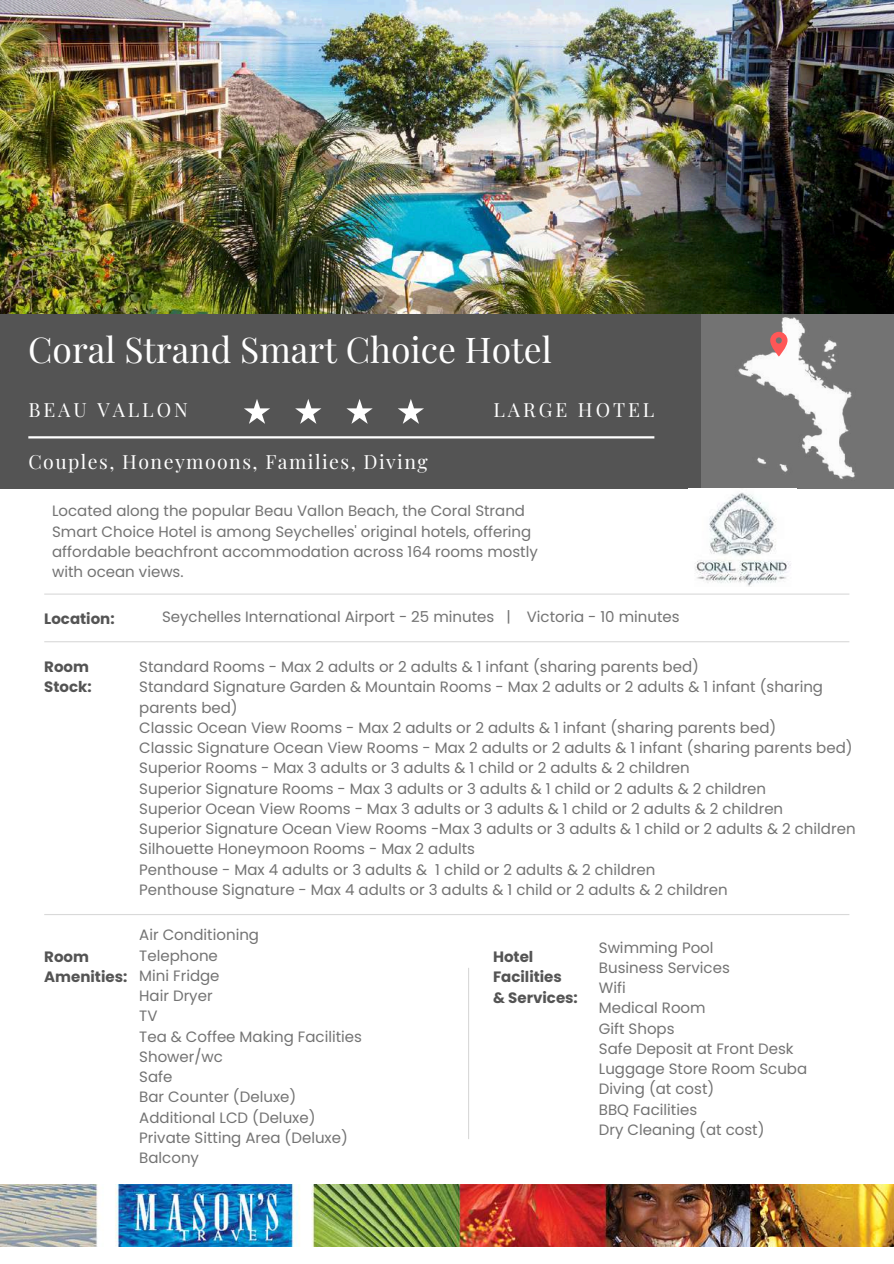
<style>
.page{position:relative;width:894px;height:1264px;background:#fff}
.page>*{position:absolute;margin:0;border:0;box-sizing:border-box;transform-origin:0 0}
.t1{font:35.4px "Playfair Display";color:#fff}
.t2{font:19.5px "Playfair Display";letter-spacing:.075em;color:#fff}
.t3{font:19.5px "Playfair Display";letter-spacing:.15em;color:#fff}
.t4{font:15px/20.2px "Poppins";color:#737373}
.t5{font:700 15px/20.2px "Poppins";color:#545454}
</style>
<div class="page">
<img style="left:0;top:1184px;width:893px;height:62px">
<div style="left:0;top:309px;width:700px;height:179px;background:#545454"></div>
<div style="left:700px;top:309px;width:193px;height:179px;background:#737373"></div>
<hr style="left:28px;top:436px;width:626px;height:2px;background:#fff">
<img style="left:729px;top:313px;width:135px;height:166px">
<svg style="left:770px;top:332px;width:16px;height:24px"></svg>
<hr style="left:44px;top:593px;width:805px;height:1px;background:#d9d9d9">
<hr style="left:44px;top:641px;width:805px;height:1px;background:#d9d9d9">
<hr style="left:44px;top:914px;width:805px;height:1px;background:#d9d9d9">
<hr style="left:468px;top:967px;width:1px;height:172px;background:#d9d9d9">
<img style="left:0;top:0;width:893px;height:313px">
<img style="left:694px;top:492px;width:97px;height:94px">
<svg style="left:244px;top:399px;width:26px;height:25px"></svg>
<svg style="left:295px;top:399px;width:26px;height:25px"></svg>
<svg style="left:346px;top:399px;width:26px;height:25px"></svg>
<svg style="left:398px;top:399px;width:26px;height:25px"></svg>
<h1 class="t1" style="left:28px;top:325px;width:525px">Coral Strand Smart Choice Hotel</h1>
<h2 class="t3" style="left:28px;top:396px;width:161px">BEAU VALLON</h2>
<h2 class="t2" style="left:28px;top:448px;width:401px">Couples, Honeymoons, Families, Diving</h2>
<h2 class="t3" style="left:493px;top:396px;width:162px">LARGE HOTEL</h2>
<p class="t4" style="left:52px;top:501px;width:487px">Located along the popular Beau Vallon Beach, the Coral Strand Smart Choice Hotel is among Seychelles' original hotels, offering affordable beachfront accommodation across 164 rooms mostly with ocean views.</p>
<p class="t5" style="left:44px;top:608px;width:72px">Location:</p>
<p class="t4" style="left:162px;top:607px;width:519px">Seychelles International Airport - 25 minutes | Victoria - 10 minutes</p>
<p class="t5" style="left:44px;top:656px;width:49px">Room<br>Stock:</p>
<p class="t4" style="left:139px;top:656px;width:717px">Standard Rooms - Max 2 adults or 2 adults &amp; 1 infant (sharing parents bed)<br>Standard Signature Garden &amp; Mountain Rooms - Max 2 adults or 2 adults &amp; 1 infant (sharing parents bed)<br>Classic Ocean View Rooms - Max 2 adults or 2 adults &amp; 1 infant (sharing parents bed)<br>Classic Signature Ocean View Rooms - Max 2 adults or 2 adults &amp; 1 infant (sharing parents bed)<br>Superior Rooms - Max 3 adults or 3 adults &amp; 1 child or 2 adults &amp; 2 children<br>Superior Signature Rooms - Max 3 adults or 3 adults &amp; 1 child or 2 adults &amp; 2 children<br>Superior Ocean View Rooms - Max 3 adults or 3 adults &amp; 1 child or 2 adults &amp; 2 children<br>Superior Signature Ocean View Rooms -Max 3 adults or 3 adults &amp; 1 child or 2 adults &amp; 2 children Silhouette Honeymoon Rooms - Max 2 adults<br>Penthouse - Max 4 adults or 3 adults &amp; 1 child or 2 adults &amp; 2 children<br>Penthouse Signature - Max 4 adults or 3 adults &amp; 1 child or 2 adults &amp; 2 children</p>
<p class="t5" style="left:44px;top:946px;width:85px">Room<br>Amenities:</p>
<p class="t4" style="left:139px;top:924px;width:224px">Air Conditioning<br>Telephone<br>Mini Fridge<br>Hair Dryer<br>TV<br>Tea &amp; Coffee Making Facilities<br>Shower/wc<br>Safe<br>Bar Counter (Deluxe)<br>Additional LCD (Deluxe)<br>Private Sitting Area (Deluxe)<br>Balcony</p>
<p class="t5" style="left:493px;top:946px;width:86px">Hotel<br>Facilities<br>&amp; Services:</p>
<p class="t4" style="left:598px;top:937px;width:210px">Swimming Pool<br>Business Services<br>Wifi<br>Medical Room<br>Gift Shops<br>Safe Deposit at Front Desk<br>Luggage Store Room Scuba<br>Diving (at cost)<br>BBQ Facilities<br>Dry Cleaning (at cost)</p>
</div>
